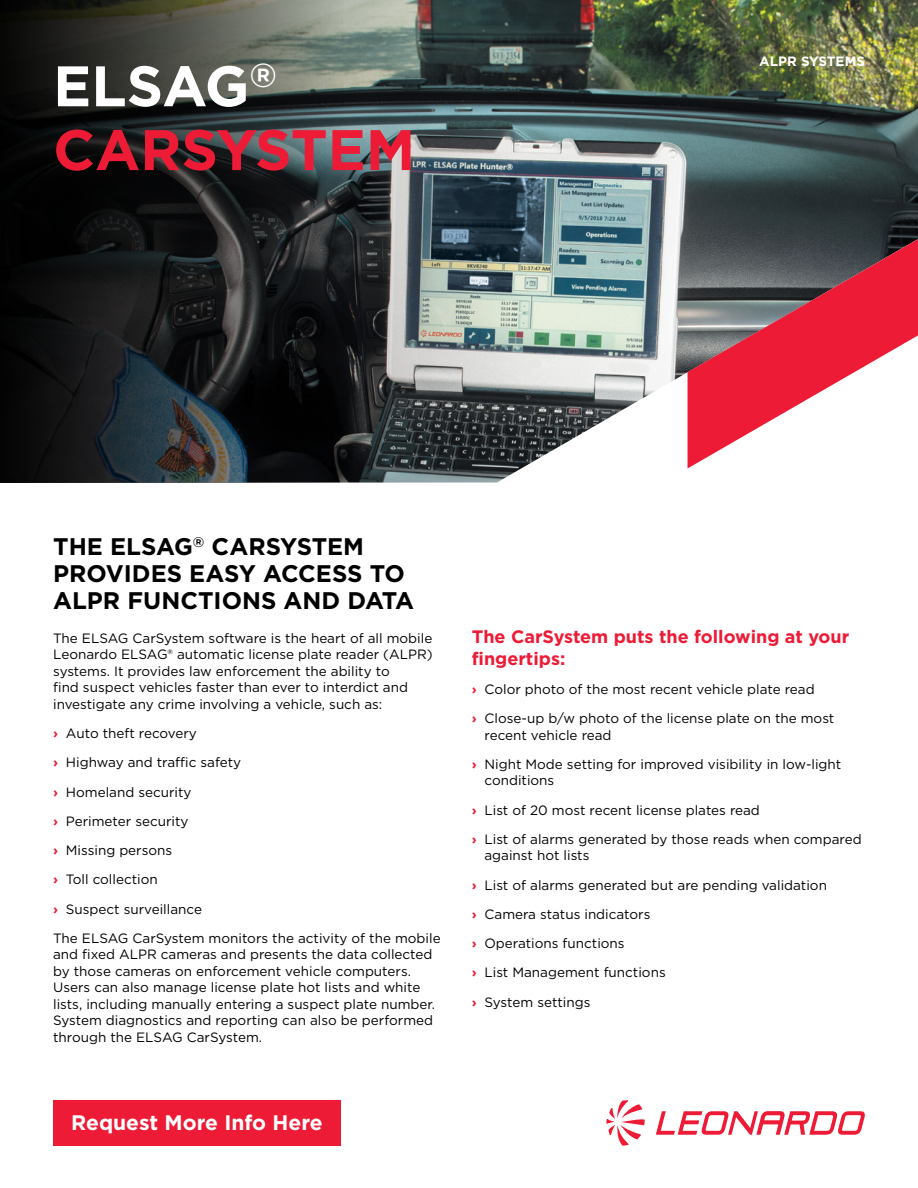
<style>
.page{position:relative;width:918px;height:1188px;background:#fff}
.page>*{position:absolute;margin:0;border:0;box-sizing:border-box;transform-origin:0 0}
.t1{font:700 57px/63.8px "Gotham";color:#ed1b35}
.t2{font:700 24px/27px "Gotham";color:#000}
.t3{font:700 21px "Gotham";color:#fff}
.t4{font:700 18px/21.6px "Gotham";color:#ed1b35}
.t5{font:13.5px/29.2px "Gotham";color:#000}
.t6{font:700 13.5px "Gotham";color:#fff}
.s1{color:#fff}
.s2{font-weight:700;color:#ed1b35}
</style>
<div class="page">
<img style="left:519px;top:0;width:399px;height:470px">
<img style="left:0;top:0;width:519px;height:482px">
<div style="left:53px;top:1100px;width:288px;height:46px;background:#ed1b35"></div>
<svg style="left:656px;top:1111px;width:209px;height:24px"></svg>
<svg style="left:606px;top:1100px;width:39px;height:46px"></svg>
<svg style="left:688px;top:239px;width:230px;height:229px"></svg>
<h1 class="t1" style="left:53px;top:53px;width:364px"><span class="s1">ELSAG</span><sup>®<br></sup>CARSYSTEM</h1>
<p class="t6" style="left:759px;top:53px;width:107px">ALPR SYSTEMS</p>
<h2 class="t2" style="left:53px;top:533px;width:363px">THE ELSAG<sup>®</sup> CARSYSTEM<br>PROVIDES EASY ACCESS TO<br>ALPR FUNCTIONS AND DATA</h2>
<p class="t5" style="left:53px;top:629px;width:381px;line-height:16.5px">The ELSAG CarSystem software is the heart of all mobile Leonardo ELSAG® automatic license plate reader (ALPR) systems. It provides law enforcement the ability to<br>find suspect vehicles faster than ever to interdict and investigate any crime involving a vehicle, such as:</p>
<p class="t5" style="left:53px;top:718px;width:389px"><span class="s2">›</span> Auto theft recovery<br><span class="s2">›</span> Highway and traffic safety<br><span class="s2">›</span> Homeland security<br><span class="s2">›</span> Perimeter security<br><span class="s2">›</span> Missing persons<br><span class="s2">›</span> Toll collection<br><span class="s2">›</span> Suspect surveillance<br>The ELSAG CarSystem monitors the activity of the mobile</p>
<p class="t5" style="left:53px;top:946px;width:383px;line-height:16.5px">and fixed ALPR cameras and presents the data collected by those cameras on enforcement vehicle computers.<br>Users can also manage license plate hot lists and white lists, including manually entering a suspect plate number.<br>System diagnostics and reporting can also be performed through the ELSAG CarSystem.</p>
<h3 class="t3" style="left:71px;top:1110px;width:253px">Request More Info Here</h3>
<h3 class="t4" style="left:472px;top:625px;width:379px">The CarSystem puts the following at your fingertips:</h3>
<p class="t5" style="left:472px;top:674px;width:364px"><span class="s2">›</span> Color photo of the most recent vehicle plate read<br><span class="s2">›</span> Close-up b/w photo of the license plate on the most</p>
<p class="t5" style="left:472px;top:720px;width:371px;text-indent:13px">recent vehicle read<br><span class="s2">›</span> Night Mode setting for improved visibility in low-light</p>
<p class="t5" style="left:472px;top:766px;width:391px;text-indent:13px">conditions<br><span class="s2">›</span> List of 20 most recent license plates read<br><span class="s2">›</span> List of alarms generated by those reads when compared</p>
<p class="t5" style="left:472px;top:841px;width:357px;text-indent:13px">against hot lists<br><span class="s2">›</span> List of alarms generated but are pending validation <span class="s2">›</span> Camera status indicators<br><span class="s2">›</span> Operations functions<br><span class="s2">›</span> List Management functions<br><span class="s2">›</span> System settings</p>
</div>
